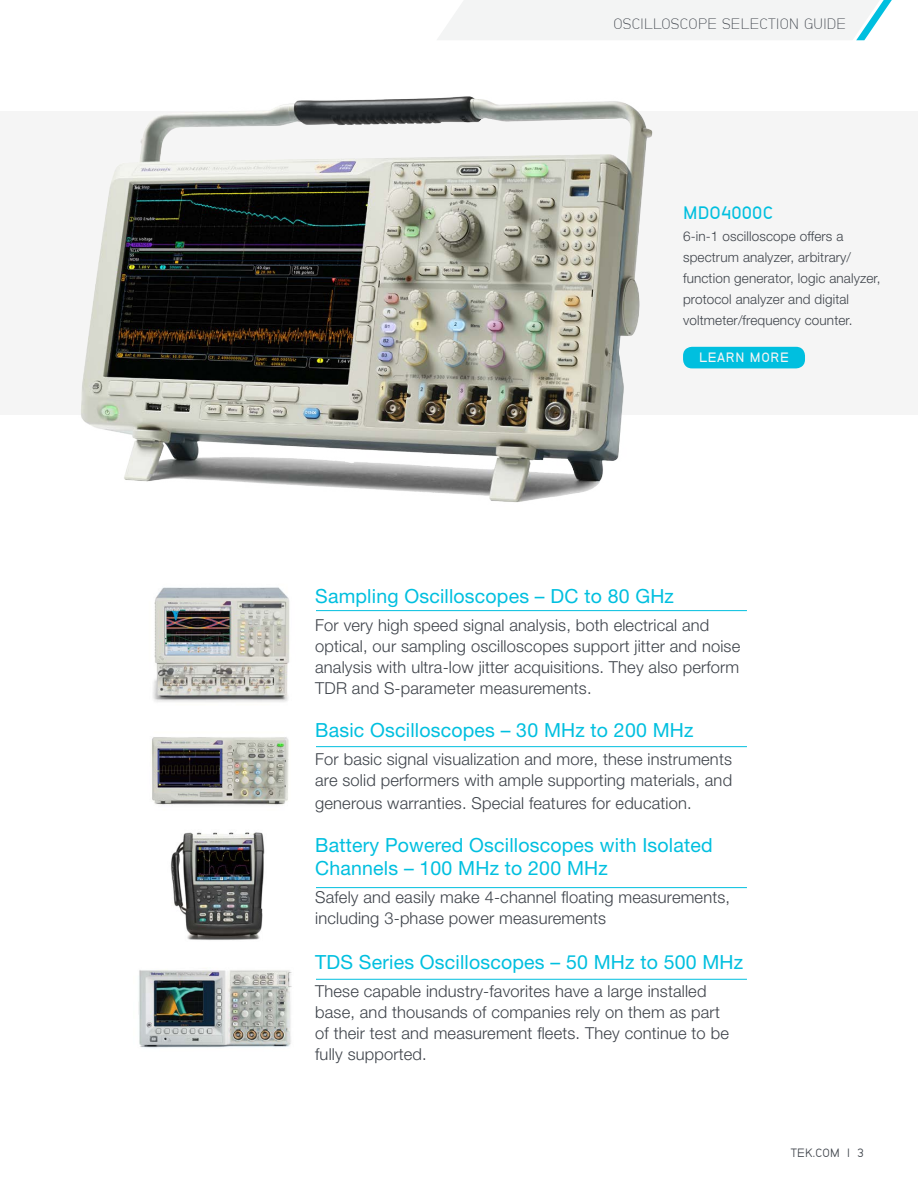
<style>
.page{position:relative;width:918px;height:1188px;background:#fff}
.page>*{position:absolute;margin:0;border:0;box-sizing:border-box;transform-origin:0 0}
.t1{font:19.5px/22.5px "Helvetica Neue";letter-spacing:.01em;color:#00bfdf}
.t2{font:18px "NB Grotesk Sem Bol";letter-spacing:.01em;color:#00bfdf}
.t3{font:300 16.5px/21px "Helvetica Neue";letter-spacing:.01em;color:#3e434a}
.t4{font:300 15px "NB Grotesk";letter-spacing:.02em;color:#3e434a}
.t5{font:300 13.5px/21px "Helvetica Neue";letter-spacing:.01em;color:#3e434a}
.t6{font:13.5px "NB Grotesk Sem Bol";letter-spacing:.05em;color:#f5f5f5}
.t7{font:12px "Neubau Grotesk Nor";letter-spacing:.02em;color:#3e434a}
</style>
<div class="page">
<svg style="left:437px;top:0;width:455px;height:40px"></svg>
<div style="left:0;top:112px;width:918px;height:303px;background:#f5f5f5"></div>
<img style="left:170px;top:832px;width:95px;height:108px">
<img style="left:152px;top:737px;width:137px;height:68px">
<img style="left:81px;top:96px;width:616px;height:407px">
<hr style="left:316px;top:610px;width:431px;height:1px;background:#00bfdf">
<hr style="left:316px;top:746px;width:431px;height:1px;background:#00bfdf">
<hr style="left:316px;top:887px;width:431px;height:1px;background:#00bfdf">
<hr style="left:316px;top:979px;width:431px;height:1px;background:#00bfdf">
<img style="left:153px;top:587px;width:137px;height:115px">
<img style="left:138px;top:970px;width:154px;height:78px">
<div style="left:683px;top:347px;width:122px;height:21px;background:#00bfdf;border-radius:9px"></div>
<p class="t4" style="left:613px;top:15px;width:234px">OSCILLOSCOPE SELECTION GUIDE</p>
<p class="t2" style="left:683px;top:202px;width:92px">MDO4000C</p>
<p class="t5" style="left:683px;top:226px;width:199px">6-in-1 oscilloscope offers a spectrum analyzer, arbitrary/ function generator, logic analyzer, protocol analyzer and digital voltmeter/frequency counter.</p>
<p class="t6" style="left:699px;top:349px;width:91px">LEARN MORE</p>
<p class="t1" style="left:315px;top:584px;width:360px">Sampling Oscilloscopes – DC to 80 GHz</p>
<p class="t3" style="left:315px;top:614px;width:427px">For very high speed signal analysis, both electrical and optical, our sampling oscilloscopes support jitter and noise analysis with ultra-low jitter acquisitions. They also perform TDR and S-parameter measurements.</p>
<p class="t1" style="left:315px;top:719px;width:380px">Basic Oscilloscopes – 30 MHz to 200 MHz</p>
<p class="t3" style="left:315px;top:748px;width:418px">For basic signal visualization and more, these instruments are solid performers with ample supporting materials, and</p>
<p class="t3" style="left:315px;top:792px;width:378px">generous warranties. Special features for education.</p>
<p class="t1" style="left:315px;top:834px;width:399px">Battery Powered Oscilloscopes with Isolated<br>Channels – 100 MHz to 200 MHz</p>
<p class="t3" style="left:315px;top:886px;width:416px">Safely and easily make 4-channel floating measurements, including 3-phase power measurements</p>
<p class="t1" style="left:315px;top:951px;width:430px">TDS Series Oscilloscopes – 50 MHz to 500 MHz</p>
<p class="t3" style="left:315px;top:980px;width:415px">These capable industry-favorites have a large installed base, and thousands of companies rely on them as part of their test and measurement fleets. They continue to be fully supported.</p>
<p class="t7" style="left:791px;top:1146px;width:75px">TEK.COM | 3</p>
</div>
